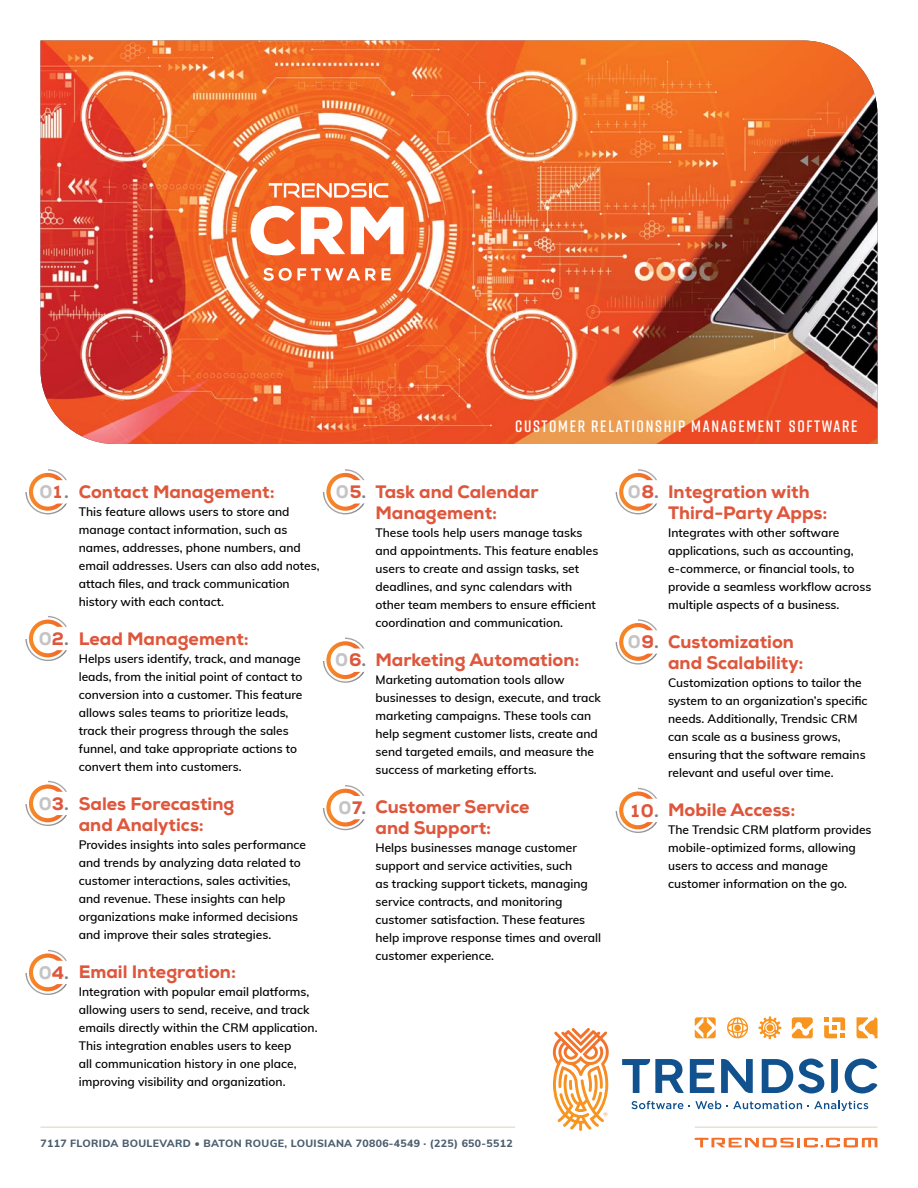
<style>
.page{position:relative;width:918px;height:1188px;background:#fff}
.page>*{position:absolute;margin:0;border:0;box-sizing:border-box;transform-origin:0 0}
.t1{font:800 18px/21px "Nexa";color:#de573c}
.t2{font:800 18px "Nexa";letter-spacing:.04em;color:#c5c3c4}
.t3{font:600 16.5px "Rift";letter-spacing:.1em;color:#fff}
.t4{font:600 12px/18px "Muli";color:#000}
.t5{font:800 10.5px "Muli";letter-spacing:.03em;color:#4c5e6e}
.s1{color:#de573c}
.s2{color:#828284}
</style>
<div class="page">
<div style="left:25px;top:616px;width:45px;height:45px;border:1px solid #fff;border-radius:50%"></div>
<div style="left:22px;top:613px;width:26px;height:26px;background:#fff"></div>
<div style="left:29px;top:620px;width:38px;height:37px;border:4px solid #fff;border-radius:50%"></div>
<svg style="left:58px;top:627px;width:12px;height:23px"></svg>
<div style="left:25px;top:781px;width:45px;height:45px;border:1px solid #fff;border-radius:50%"></div>
<div style="left:22px;top:778px;width:26px;height:26px;background:#fff"></div>
<div style="left:29px;top:784px;width:38px;height:38px;border:4px solid #fff;border-radius:50%"></div>
<svg style="left:57px;top:792px;width:13px;height:23px"></svg>
<div style="left:25px;top:950px;width:45px;height:45px;border:1px solid #fff;border-radius:50%"></div>
<div style="left:22px;top:947px;width:26px;height:26px;background:#fff"></div>
<div style="left:29px;top:954px;width:38px;height:37px;border:4px solid #fff;border-radius:50%"></div>
<svg style="left:58px;top:961px;width:12px;height:23px"></svg>
<div style="left:25px;top:469px;width:45px;height:45px;border:1px solid #fff;border-radius:50%"></div>
<div style="left:22px;top:466px;width:26px;height:26px;background:#fff"></div>
<div style="left:29px;top:473px;width:38px;height:38px;border:4px solid #fff;border-radius:50%"></div>
<svg style="left:56px;top:480px;width:14px;height:24px"></svg>
<div style="left:323px;top:469px;width:45px;height:45px;border:1px solid #fff;border-radius:50%"></div>
<div style="left:320px;top:466px;width:25px;height:26px;background:#fff"></div>
<div style="left:326px;top:473px;width:38px;height:38px;border:4px solid #fff;border-radius:50%"></div>
<svg style="left:354px;top:480px;width:14px;height:24px"></svg>
<div style="left:323px;top:638px;width:45px;height:45px;border:1px solid #fff;border-radius:50%"></div>
<div style="left:320px;top:635px;width:25px;height:25px;background:#fff"></div>
<div style="left:326px;top:641px;width:38px;height:38px;border:4px solid #fff;border-radius:50%"></div>
<svg style="left:354px;top:649px;width:14px;height:23px"></svg>
<div style="left:323px;top:785px;width:45px;height:45px;border:1px solid #fff;border-radius:50%"></div>
<div style="left:320px;top:782px;width:25px;height:26px;background:#fff"></div>
<div style="left:326px;top:789px;width:38px;height:38px;border:4px solid #fff;border-radius:50%"></div>
<svg style="left:354px;top:796px;width:14px;height:23px"></svg>
<div style="left:616px;top:469px;width:45px;height:45px;border:1px solid #fff;border-radius:50%"></div>
<div style="left:612px;top:466px;width:26px;height:26px;background:#fff"></div>
<div style="left:619px;top:473px;width:38px;height:38px;border:4px solid #fff;border-radius:50%"></div>
<svg style="left:646px;top:480px;width:15px;height:24px"></svg>
<div style="left:616px;top:619px;width:45px;height:46px;border:1px solid #fff;border-radius:50%"></div>
<div style="left:612px;top:616px;width:26px;height:26px;background:#fff"></div>
<div style="left:619px;top:623px;width:38px;height:38px;border:4px solid #fff;border-radius:50%"></div>
<svg style="left:647px;top:630px;width:14px;height:24px"></svg>
<div style="left:616px;top:788px;width:45px;height:45px;border:1px solid #fff;border-radius:50%"></div>
<div style="left:612px;top:785px;width:26px;height:26px;background:#fff"></div>
<div style="left:619px;top:792px;width:38px;height:37px;border:4px solid #fff;border-radius:50%"></div>
<svg style="left:648px;top:799px;width:13px;height:23px"></svg>
<img style="left:40px;top:40px;width:838px;height:404px">
<svg style="left:263px;top:268px;width:128px;height:13px"></svg>
<svg style="left:250px;top:206px;width:154px;height:49px"></svg>
<svg style="left:631px;top:1101px;width:52px;height:8px"></svg>
<svg style="left:689px;top:1101px;width:32px;height:8px"></svg>
<svg style="left:727px;top:1101px;width:75px;height:8px"></svg>
<svg style="left:808px;top:1101px;width:60px;height:10px"></svg>
<svg style="left:622px;top:1059px;width:62px;height:34px"></svg>
<svg style="left:690px;top:1059px;width:24px;height:34px"></svg>
<svg style="left:721px;top:1059px;width:32px;height:34px"></svg>
<svg style="left:762px;top:1059px;width:62px;height:34px"></svg>
<svg style="left:831px;top:1059px;width:7px;height:34px"></svg>
<svg style="left:844px;top:1058px;width:34px;height:35px"></svg>
<svg style="left:552px;top:1028px;width:57px;height:99px"></svg>
<svg style="left:824px;top:1017px;width:21px;height:21px"></svg>
<svg style="left:857px;top:1017px;width:20px;height:21px"></svg>
<svg style="left:792px;top:1017px;width:21px;height:21px"></svg>
<svg style="left:695px;top:1017px;width:21px;height:21px"></svg>
<svg style="left:727px;top:1017px;width:21px;height:21px"></svg>
<div style="left:734px;top:1025px;width:7px;height:6px;background:#f89521;border-radius:50%"></div>
<svg style="left:759px;top:1016px;width:22px;height:23px"></svg>
<svg style="left:695px;top:1138px;width:183px;height:9px"></svg>
<hr style="left:40px;top:1126px;width:475px;height:2px;background:#e8e0d4">
<hr style="left:695px;top:1126px;width:182px;height:2px;background:#e8e0d4">
<svg style="left:269px;top:183px;width:119px;height:15px"></svg>
<h2 class="t3" style="left:515px;top:415px;width:344px">CUSTOMER RELATIONSHIP MANAGEMENT SOFTWARE</h2>
<h1 class="t1" style="left:79px;top:481px;width:197px">Contact Management:</h1>
<p class="t4" style="left:79px;top:502px;width:242px">This feature allows users to store and manage contact information, such as names, addresses, phone numbers, and email addresses. Users can also add notes, attach files, and track communication history with each contact.</p>
<h1 class="t1" style="left:79px;top:628px;width:172px">Lead Management:</h1>
<p class="t4" style="left:79px;top:649px;width:225px">Helps users identify, track, and manage leads, from the initial point of contact to conversion into a customer. This feature allows sales teams to prioritize leads, track their progress through the sales funnel, and take appropriate actions to convert them into customers.</p>
<h1 class="t1" style="left:79px;top:793px;width:157px">Sales Forecasting and Analytics:</h1>
<p class="t4" style="left:79px;top:835px;width:229px">Provides insights into sales performance and trends by analyzing data related to customer interactions, sales activities, and revenue. These insights can help organizations make informed decisions and improve their sales strategies.</p>
<h1 class="t1" style="left:79px;top:961px;width:159px">Email Integration:</h1>
<p class="t4" style="left:79px;top:982px;width:240px">Integration with popular email platforms, allowing users to send, receive, and track emails directly within the CRM application.<br>This integration enables users to keep<br>all communication history in one place, improving visibility and organization.</p>
<h1 class="t2" style="left:40px;top:480px;width:31px">0<span class="s1">1</span><span class="s2">.</span></h1>
<h1 class="t2" style="left:336px;top:480px;width:32px">0<span class="s1">5</span><span class="s2">.</span></h1>
<h1 class="t2" style="left:39px;top:627px;width:31px">0<span class="s1">2</span><span class="s2">.</span></h1>
<h1 class="t2" style="left:335px;top:649px;width:32px">0<span class="s1">6</span><span class="s2">.</span></h1>
<h1 class="t2" style="left:39px;top:792px;width:32px">0<span class="s1">3</span><span class="s2">.</span></h1>
<h1 class="t2" style="left:338px;top:796px;width:29px">0<span class="s1">7</span><span class="s2">.</span></h1>
<h1 class="t2" style="left:39px;top:961px;width:32px">0<span class="s1">4</span><span class="s2">.</span></h1>
<h1 class="t1" style="left:376px;top:481px;width:165px">Task and Calendar<br>Management:</h1>
<p class="t4" style="left:376px;top:523px;width:224px">These tools help users manage tasks and appointments. This feature enables users to create and assign tasks, set deadlines, and sync calendars with other team members to ensure efficient coordination and communication.</p>
<h1 class="t1" style="left:376px;top:649px;width:206px">Marketing Automation:</h1>
<p class="t4" style="left:376px;top:670px;width:227px">Marketing automation tools allow businesses to design, execute, and track marketing campaigns. These tools can help segment customer lists, create and send targeted emails, and measure the success of marketing efforts.</p>
<h1 class="t1" style="left:376px;top:796px;width:156px">Customer Service and Support:</h1>
<p class="t4" style="left:376px;top:838px;width:227px">Helps businesses manage customer support and service activities, such<br>as tracking support tickets, managing service contracts, and monitoring customer satisfaction. These features help improve response times and overall customer experience.</p>
<h1 class="t2" style="left:628px;top:480px;width:33px">0<span class="s1">8</span><span class="s2">.</span></h1>
<h1 class="t2" style="left:628px;top:630px;width:33px">0<span class="s1">9</span><span class="s2">.</span></h1>
<h1 class="t1" style="left:631px;top:800px;width:29px">10<span class="s2">.</span></h1>
<h1 class="t1" style="left:668px;top:481px;width:161px">Integration with<br>Third-Party Apps:</h1>
<p class="t4" style="left:668px;top:523px;width:205px">Integrates with other software applications, such as accounting, e-commerce, or financial tools, to provide a seamless workflow across multiple aspects of a business.</p>
<h1 class="t1" style="left:668px;top:631px;width:137px">Customization and Scalability:</h1>
<p class="t4" style="left:668px;top:673px;width:201px">Customization options to tailor the system to an organization’s specific needs. Additionally, Trendsic CRM can scale as a business grows, ensuring that the software remains relevant and useful over time.</p>
<h1 class="t1" style="left:668px;top:799px;width:129px">Mobile Access:</h1>
<p class="t4" style="left:668px;top:820px;width:205px">The Trendsic CRM platform provides mobile-optimized forms, allowing users to access and manage customer information on the go.</p>
<p class="t5" style="left:40px;top:1136px;width:474px">7117 FLORIDA BOULEVARD • BATON ROUGE, LOUISIANA 70806-4549 · (225) 650-5512</p>
</div>
